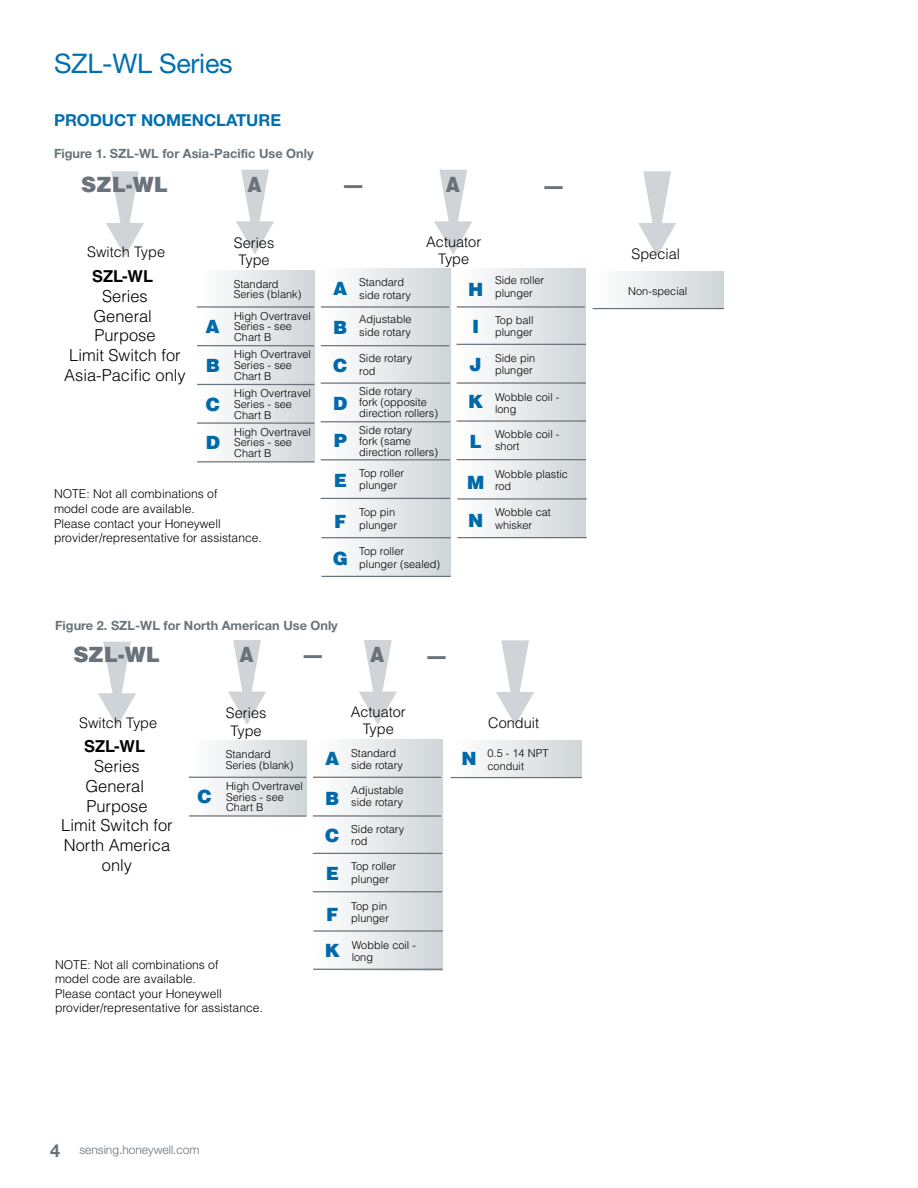
<style>
.page{position:relative;width:918px;height:1188px;background:#fff}
.page>*{position:absolute;margin:0;border:0;box-sizing:border-box;transform-origin:0 0}
.t1{font:27px "Helvetica Neue LT Std";letter-spacing:-.01em;color:#006faf}
.t2{font:900 21px "Helvetica LT Std";color:#6a737b}
.t3{font:900 21px "Helvetica LT Std";color:#6a737b;scale:.87 1}
.t4{font:900 18.3px "Helvetica LT Std";color:#0069aa}
.t5{font:300 16.5px/19.8px "Helvetica LT Std";color:#000;text-align:center}
.t6{font:700 16.5px "Helvetica Neue LT Std";color:#006faf}
.t7{font:700 16.5px "Helvetica LT Std";color:#000}
.t8{font:300 14.55px/17.4px "Helvetica LT Std";color:#000;text-align:center}
.t9{font:700 12.75px "Helvetica Neue LT Std";color:#68737a}
.t10{font:300 12.15px/14.5px "Helvetica LT Std";color:#000}
.t11{font:300 12px "Helvetica Neue LT Std";color:#68737a}
.t12{font:300 10.95px/10.8px "Helvetica LT Std";color:#000}
.s1{font-weight:900;font-size:18.3px;color:#0069aa}
.s2{font-weight:700;font-size:18px}
</style>
<div class="page">
<div style="left:321px;top:269px;width:129px;height:307px;background:linear-gradient(to right,#fff,#d0d5d9)"></div>
<div style="left:197px;top:270px;width:118px;height:192px;background:linear-gradient(to right,#fff,#d0d5d8)"></div>
<svg style="left:106px;top:171px;width:38px;height:85px"></svg>
<hr style="left:197px;top:306px;width:117px;height:2px;background:#6a737b">
<svg style="left:236px;top:170px;width:38px;height:84px"></svg>
<hr style="left:321px;top:306px;width:128px;height:2px;background:#6a737b">
<hr style="left:321px;top:345px;width:128px;height:1px;background:#6a737b">
<svg style="left:434px;top:170px;width:38px;height:84px"></svg>
<div style="left:593px;top:272px;width:131px;height:37px;background:linear-gradient(to right,#fff,#d0d5d9)"></div>
<hr style="left:593px;top:308px;width:131px;height:1px;background:#6a737b">
<svg style="left:638px;top:171px;width:38px;height:85px"></svg>
<hr style="left:197px;top:345px;width:117px;height:1px;background:#6a737b">
<hr style="left:197px;top:384px;width:117px;height:1px;background:#6a737b">
<hr style="left:197px;top:422px;width:117px;height:2px;background:#6a737b">
<hr style="left:197px;top:461px;width:117px;height:2px;background:#6a737b">
<hr style="left:321px;top:382px;width:129px;height:2px;background:#6a737b">
<hr style="left:321px;top:421px;width:129px;height:1px;background:#6a737b">
<hr style="left:321px;top:459px;width:129px;height:1px;background:#6a737b">
<hr style="left:321px;top:498px;width:129px;height:1px;background:#6a737b">
<hr style="left:321px;top:537px;width:130px;height:1px;background:#6a737b">
<hr style="left:321px;top:576px;width:130px;height:1px;background:#6a737b">
<div style="left:456px;top:269px;width:130px;height:269px;background:linear-gradient(to right,#fff,#d0d5d9)"></div>
<hr style="left:457px;top:306px;width:128px;height:2px;background:#6a737b">
<hr style="left:457px;top:344px;width:129px;height:1px;background:#6a737b">
<hr style="left:457px;top:382px;width:129px;height:2px;background:#6a737b">
<hr style="left:457px;top:420px;width:129px;height:2px;background:#6a737b">
<hr style="left:457px;top:459px;width:129px;height:1px;background:#6a737b">
<hr style="left:457px;top:498px;width:130px;height:2px;background:#6a737b">
<hr style="left:457px;top:537px;width:130px;height:1px;background:#6a737b">
<div style="left:313px;top:739px;width:129px;height:231px;background:linear-gradient(to right,#fff,#d0d5d9)"></div>
<div style="left:189px;top:741px;width:118px;height:75px;background:linear-gradient(to right,#fff,#d0d5d9)"></div>
<svg style="left:98px;top:642px;width:38px;height:84px"></svg>
<hr style="left:189px;top:777px;width:117px;height:1px;background:#6a737b">
<svg style="left:228px;top:640px;width:38px;height:85px"></svg>
<hr style="left:313px;top:777px;width:128px;height:1px;background:#6a737b">
<hr style="left:313px;top:815px;width:128px;height:2px;background:#6a737b">
<svg style="left:359px;top:640px;width:38px;height:85px"></svg>
<div style="left:451px;top:741px;width:131px;height:37px;background:linear-gradient(to right,#fff,#d0d5d9)"></div>
<hr style="left:451px;top:777px;width:131px;height:1px;background:#6a737b">
<svg style="left:496px;top:640px;width:38px;height:85px"></svg>
<hr style="left:189px;top:815px;width:117px;height:2px;background:#6a737b">
<hr style="left:313px;top:853px;width:129px;height:1px;background:#6a737b">
<hr style="left:313px;top:891px;width:129px;height:1px;background:#6a737b">
<hr style="left:314px;top:930px;width:129px;height:2px;background:#6a737b">
<hr style="left:313px;top:969px;width:130px;height:1px;background:#6a737b">
<h1 class="t1" style="left:54px;top:48px;width:180px">SZL-WL Series</h1>
<h3 class="t6" style="left:54px;top:110px;width:229px">PRODUCT NOMENCLATURE</h3>
<p class="t9" style="left:54px;top:146px;width:261px">Figure 1. SZL-WL for Asia-Pacific Use Only</p>
<h2 class="t2" style="left:81px;top:171px;width:88px">SZL-WL</h2>
<h2 class="t3" style="left:247px;top:171px;width:18px">A</h2>
<h2 class="t3" style="left:344px;top:171px;width:23px">—</h2>
<h2 class="t3" style="left:446px;top:171px;width:18px">A</h2>
<h2 class="t3" style="left:545px;top:171px;width:22px">—</h2>
<h3 class="t8" style="left:426px;top:233px;width:56px">Actuator<br>Type</h3>
<h3 class="t8" style="left:234px;top:234px;width:42px">Series<br>Type</h3>
<h3 class="t8" style="left:87px;top:243px;width:79px">Switch Type</h3>
<h3 class="t8" style="left:632px;top:245px;width:50px">Special</h3>
<h3 class="t7" style="left:92px;top:266px;width:62px">SZL-WL</h3>
<h3 class="t5" style="left:64px;top:286px;width:123px">Series<br>General<br>Purpose<br>Limit Switch for<br>Asia-Pacific only</h3>
<p class="t12" style="left:628px;top:285px;width:61px">Non-special</p>
<h3 class="t4" style="left:468px;top:277px;width:17px">H</h3>
<p class="t12" style="left:495px;top:274px;width:51px;line-height:12.8px">Side roller plunger</p>
<p class="t12" style="left:359px;top:276px;width:53px;line-height:12.8px">Standard side rotary</p>
<p class="t12" style="left:359px;top:313px;width:54px;line-height:12.8px">Adjustable side rotary</p>
<p class="t12" style="left:234px;top:278px;width:69px">Standard<br>Series (blank)</p>
<h3 class="t4" style="left:333px;top:276px;width:16px">A</h3>
<h3 class="t4" style="left:206px;top:315px;width:16px">A</h3>
<p class="t12" style="left:234px;top:310px;width:78px">High Overtravel<br>Series - see<br>Chart B</p>
<h3 class="t4" style="left:206px;top:353px;width:16px">B</h3>
<p class="t12" style="left:234px;top:349px;width:78px">High Overtravel<br>Series - see<br>Chart B</p>
<h3 class="t4" style="left:206px;top:392px;width:16px">C</h3>
<p class="t12" style="left:234px;top:388px;width:78px">High Overtravel<br>Series - see<br>Chart B</p>
<h3 class="t4" style="left:206px;top:431px;width:16px">D</h3>
<p class="t12" style="left:234px;top:426px;width:78px">High Overtravel<br>Series - see<br>Chart B</p>
<h3 class="t4" style="left:334px;top:429px;width:15px">P</h3>
<p class="t12" style="left:495px;top:313px;width:40px;line-height:12.8px">Top ball plunger</p>
<p class="t12" style="left:495px;top:352px;width:42px;line-height:12.1px">Side pin plunger</p>
<h3 class="t4" style="left:472px;top:315px;width:9px">I</h3>
<h3 class="t4" style="left:333px;top:316px;width:16px">B</h3>
<p class="t12" style="left:359px;top:352px;width:54px;line-height:12.8px">Side rotary rod</p>
<p class="t12" style="left:359px;top:386px;width:80px">Side rotary<br>fork (opposite direction rollers)</p>
<h3 class="t4" style="left:470px;top:353px;width:14px">J</h3>
<h3 class="t4" style="left:333px;top:353px;width:16px">C</h3>
<p class="t12" style="left:495px;top:391px;width:66px;line-height:12.1px">Wobble coil - long</p>
<h3 class="t4" style="left:468px;top:390px;width:17px">K</h3>
<h3 class="t4" style="left:333px;top:392px;width:16px">D</h3>
<p class="t12" style="left:359px;top:425px;width:80px">Side rotary<br>fork (same direction rollers)</p>
<h3 class="t4" style="left:470px;top:430px;width:14px">L</h3>
<p class="t12" style="left:495px;top:428px;width:66px;line-height:12.1px">Wobble coil - short</p>
<h3 class="t4" style="left:467px;top:471px;width:19px">M</h3>
<p class="t12" style="left:495px;top:467px;width:74px;line-height:12.8px">Wobble plastic rod</p>
<h3 class="t4" style="left:468px;top:508px;width:17px">N</h3>
<p class="t12" style="left:495px;top:506px;width:57px;line-height:12.8px">Wobble cat whisker</p>
<h3 class="t4" style="left:334px;top:469px;width:15px">E</h3>
<p class="t12" style="left:359px;top:466px;width:46px;line-height:12.8px">Top roller plunger</p>
<h3 class="t4" style="left:334px;top:510px;width:14px">F</h3>
<p class="t12" style="left:359px;top:506px;width:39px;line-height:12.8px">Top pin plunger</p>
<h3 class="t4" style="left:333px;top:547px;width:17px">G</h3>
<p class="t12" style="left:359px;top:545px;width:83px;line-height:12.8px">Top roller plunger (sealed)</p>
<p class="t10" style="left:54px;top:487px;width:209px">NOTE: Not all combinations of<br>model code are available.<br>Please contact your Honeywell provider/representative for assistance.</p>
<p class="t9" style="left:55px;top:618px;width:284px">Figure 2. SZL-WL for North American Use Only</p>
<h2 class="t2" style="left:73px;top:641px;width:88px">SZL-WL</h2>
<h2 class="t3" style="left:239px;top:641px;width:18px">A</h2>
<h2 class="t3" style="left:304px;top:641px;width:23px">—</h2>
<h2 class="t3" style="left:370px;top:641px;width:18px">A</h2>
<h2 class="t3" style="left:427px;top:642px;width:22px">—</h2>
<h3 class="t8" style="left:79px;top:714px;width:79px">Switch Type</h3>
<h3 class="t7" style="left:84px;top:736px;width:62px">SZL-WL</h3>
<h3 class="t5" style="left:61px;top:756px;width:113px">Series<br>General<br>Purpose<br>Limit Switch for<br>North America only</h3>
<h3 class="t8" style="left:226px;top:704px;width:42px">Series<br>Type</h3>
<p class="t12" style="left:226px;top:748px;width:69px">Standard<br>Series (blank)</p>
<h3 class="t4" style="left:198px;top:785px;width:16px">C</h3>
<p class="t12" style="left:226px;top:780px;width:78px">High Overtravel<br>Series - see<br>Chart B</p>
<p class="t10" style="left:55px;top:957px;width:209px">NOTE: Not all combinations of<br>model code are available.<br>Please contact your Honeywell provider/representative for assistance.</p>
<h3 class="t4" style="left:325px;top:746px;width:16px">A</h3>
<h3 class="t4" style="left:325px;top:786px;width:16px">B</h3>
<h3 class="t4" style="left:325px;top:824px;width:16px">C</h3>
<h3 class="t8" style="left:351px;top:703px;width:56px">Actuator<br>Type</h3>
<p class="t12" style="left:351px;top:746px;width:53px;line-height:12.8px">Standard side rotary</p>
<p class="t12" style="left:351px;top:783px;width:54px;line-height:12.8px">Adjustable side rotary</p>
<p class="t12" style="left:351px;top:822px;width:54px;line-height:12.8px">Side rotary rod</p>
<h3 class="t4" style="left:326px;top:862px;width:15px">E</h3>
<p class="t12" style="left:351px;top:860px;width:46px;line-height:12.8px">Top roller plunger</p>
<h3 class="t4" style="left:326px;top:903px;width:14px">F</h3>
<p class="t12" style="left:351px;top:899px;width:39px;line-height:12.8px">Top pin plunger</p>
<p class="t12" style="left:352px;top:939px;width:66px;line-height:12.1px;text-indent:-27px"><span class="s1">K</span> Wobble coil - long</p>
<h3 class="t4" style="left:462px;top:747px;width:17px">N</h3>
<h3 class="t8" style="left:488px;top:714px;width:52px">Conduit</h3>
<p class="t12" style="left:488px;top:746px;width:62px;line-height:12.8px">0.5 - 14 NPT conduit</p>
<p class="t11" style="left:50px;top:1143px;width:151px"><span class="s2">4</span> sensing.honeywell.com</p>
</div>
